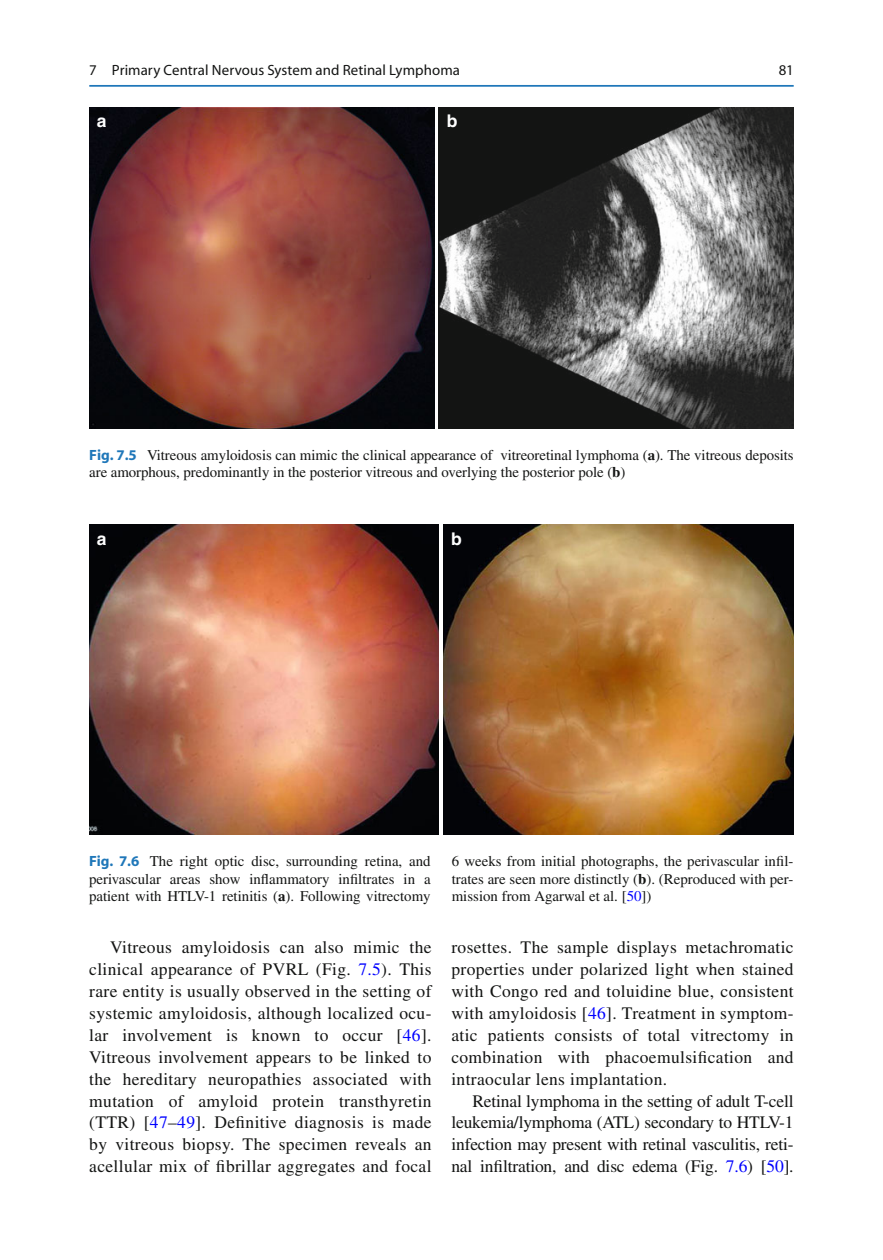
<style>
.page{position:relative;width:883px;height:1260px;background:#fff}
.page>*{position:absolute;margin:0;border:0;box-sizing:border-box;transform-origin:0 0}
.t1{font:17.5px/21.9px "Times";letter-spacing:.02em;color:#131413;text-align:justify}
.t2{font:700 17.5px "Helvetica";color:#fff}
.t3{font:14.88px/17.5px "Times";letter-spacing:-.005em;color:#131413;text-align:justify}
.t4{font:14.88px "Myriad";letter-spacing:.005em;color:#131413}
.s1{font-family:"Myriad";font-weight:700;color:#1f77b9}
.s2{font-weight:700}
.s3{color:#00f}
</style>
<div class="page">
<img style="left:89px;top:107px;width:345px;height:322px">
<img style="left:439px;top:107px;width:355px;height:322px">
<img style="left:89px;top:524px;width:350px;height:311px">
<img style="left:444px;top:524px;width:350px;height:311px">
<hr style="left:89px;top:85px;width:705px;height:2px;background:#1f77b9">
<p class="t4" style="left:89px;top:64px;width:372px">7 Primary Central Nervous System and Retinal Lymphoma</p>
<p class="t2" style="left:97px;top:111px;width:11px">a</p>
<p class="t2" style="left:447px;top:111px;width:12px">b</p>
<p class="t4" style="left:779px;top:64px;width:16px">81</p>
<p class="t3" style="left:89px;top:448px;width:706px"><span class="s1">Fig. 7.5</span> Vitreous amyloidosis can mimic the clinical appearance of vitreoretinal lymphoma ( <span class="s2">a</span> ). The vitreous deposits are amorphous, predominantly in the posterior vitreous and overlying the posterior pole ( <span class="s2">b</span> )</p>
<p class="t2" style="left:97px;top:529px;width:11px">a</p>
<p class="t2" style="left:451px;top:529px;width:12px">b</p>
<p class="t3" style="left:89px;top:854px;width:343px"><span class="s1">Fig. 7.6</span> The right optic disc, surrounding retina, and perivascular areas show inflammatory infiltrates in a patient with HTLV-1 retinitis ( <span class="s2">a</span> ). Following vitrectomy</p>
<p class="t3" style="left:452px;top:854px;width:343px">6 weeks from initial photographs, the perivascular infil&shy;trates are seen more distinctly ( <span class="s2">b</span> ). (Reproduced with per&shy;mission from Agarwal et al. [ <span class="s3">50</span> ])</p>
<p class="t1" style="left:89px;top:938px;width:344px;text-indent:21px">Vitreous amyloidosis can also mimic the clinical appearance of PVRL (Fig. <span class="s3">7.5</span> ). This rare entity is usually observed in the setting of systemic amyloidosis, although localized ocu&shy;lar involvement is known to occur [ <span class="s3">46</span> ].<br>Vitreous involvement appears to be linked to the hereditary neuropathies associated with mutation of amyloid protein transthyretin (TTR) [ <span class="s3">47</span> – <span class="s3">49</span> ]. Definitive diagnosis is made by vitreous biopsy. The specimen reveals an acellular mix of fibrillar aggregates and focal</p>
<p class="t1" style="left:451px;top:938px;width:344px">rosettes. The sample displays metachromatic properties under polarized light when stained with Congo red and toluidine blue, consistent with amyloidosis [ <span class="s3">46</span> ]. Treatment in symptom&shy;atic patients consists of total vitrectomy in combination with phacoemulsification and intraocular lens implantation.</p>
<p class="t1" style="left:451px;top:1091px;width:344px;text-indent:21px">Retinal lymphoma in the setting of adult T-cell leukemia/lymphoma (ATL) secondary to HTLV-1 infection may present with retinal vasculitis, reti&shy;nal infiltration, and disc edema (Fig. <span class="s3">7.6</span> ) [ <span class="s3">50</span> ].</p>
</div>
